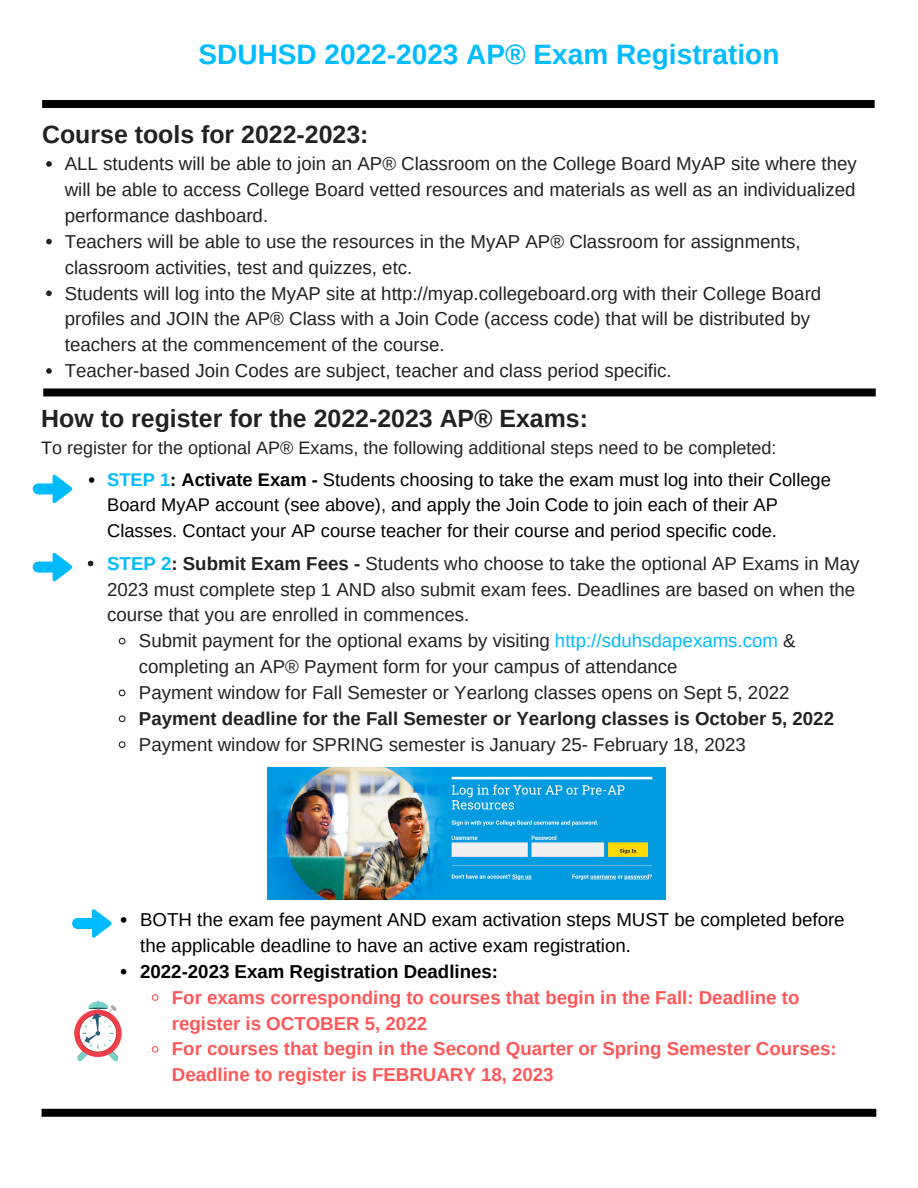
<style>
.page{position:relative;width:918px;height:1188px;background:#fff}
.page>*{position:absolute;margin:0;border:0;box-sizing:border-box;transform-origin:0 0}
.t1{font:700 28.05px "Arimo";color:#00bcff}
.t2{font:700 24.9px "Arimo";color:#222}
.t3{font:18.75px/25.8px "Arimo";color:#222}
.t4{font:700 18.75px/25.8px "Arimo";color:#ff5757}
.t5{font:18.75px/25.8px "Arimo";color:#000}
.t6{font:700 18.75px "Arimo";color:#222}
.t7{font:700 18.75px "Arimo";color:#000}
.t8{font:18.3px/25.3px "Arimo";color:#000}
.t9{font:18px "Arimo";color:#222}
.s1{font-weight:700;color:#00bcff}
.s2{font-weight:700}
.s3{color:#00bcff}
</style>
<div class="page">
<div style="left:42px;top:100px;width:833px;height:8px;background:#000"></div>
<svg style="left:46px;top:161px;width:6px;height:6px"></svg>
<svg style="left:46px;top:239px;width:6px;height:5px"></svg>
<svg style="left:46px;top:291px;width:6px;height:5px"></svg>
<svg style="left:46px;top:368px;width:6px;height:6px"></svg>
<svg style="left:43px;top:388px;width:833px;height:8px;background:#0f0f0f"></svg>
<svg style="left:88px;top:561px;width:5px;height:5px"></svg>
<svg style="left:118px;top:637px;width:8px;height:8px"></svg>
<svg style="left:118px;top:689px;width:8px;height:8px"></svg>
<svg style="left:118px;top:715px;width:8px;height:8px"></svg>
<svg style="left:118px;top:741px;width:8px;height:7px"></svg>
<svg style="left:42px;top:1109px;width:834px;height:8px;background:#070707"></svg>
<svg style="left:33px;top:474px;width:39px;height:30px"></svg>
<svg style="left:89px;top:477px;width:5px;height:6px"></svg>
<svg style="left:121px;top:917px;width:5px;height:6px"></svg>
<svg style="left:121px;top:969px;width:5px;height:5px"></svg>
<svg style="left:151px;top:994px;width:8px;height:7px"></svg>
<svg style="left:151px;top:1046px;width:8px;height:7px"></svg>
<img style="left:267px;top:767px;width:398px;height:133px">
<svg style="left:74px;top:1010px;width:48px;height:47px"></svg>
<svg style="left:77px;top:1001px;width:41px;height:61px"></svg>
<svg style="left:72px;top:909px;width:39px;height:29px"></svg>
<svg style="left:33px;top:552px;width:39px;height:30px"></svg>
<h1 class="t1" style="left:199px;top:38px;width:582px">SDUHSD 2022-2023 AP® Exam Registration</h1>
<h2 class="t2" style="left:42px;top:121px;width:328px">Course tools for 2022-2023:</h2>
<p class="t3" style="left:65px;top:151px;width:794px">ALL students will be able to join an AP® Classroom on the College Board MyAP site where they will be able to access College Board vetted resources and materials as well as an individualized performance dashboard.<br>Teachers will be able to use the resources in the MyAP AP® Classroom for assignments, classroom activities, test and quizzes, etc.<br>Students will log into the MyAP site at http://myap.collegeboard.org with their College Board profiles and JOIN the AP® Class with a Join Code (access code) that will be distributed by teachers at the commencement of the course.<br>Teacher-based Join Codes are subject, teacher and class period specific.</p>
<h2 class="t2" style="left:41px;top:404px;width:548px">How to register for the 2022-2023 AP® Exams:</h2>
<p class="t9" style="left:41px;top:437px;width:737px">To register for the optional AP® Exams, the following additional steps need to be completed:</p>
<p class="t8" style="left:107px;top:467px;width:725px"><span class="s1">STEP 1</span><span class="s2">: Activate Exam -</span> Students choosing to take the exam must log into their College<br>Board MyAP account (see above), and apply the Join Code to join each of their AP<br>Classes. Contact your AP course teacher for their course and period specific code.</p>
<p class="t3" style="left:107px;top:550px;width:754px"><span class="s1">STEP 2</span><span class="s2">: Submit Exam Fees -</span> Students who choose to take the optional AP Exams in May</p>
<p class="t3" style="left:107px;top:576px;width:750px">2023 must complete step 1 AND also submit exam fees. Deadlines are based on when the</p>
<p class="t3" style="left:107px;top:602px;width:364px">course that you are enrolled in commences.</p>
<p class="t3" style="left:139px;top:628px;width:658px">Submit payment for the optional exams by visiting <span class="s3">http://sduhsdapexams.com</span> &amp;</p>
<p class="t3" style="left:139px;top:654px;width:540px">completing an AP® Payment form for your campus of attendance</p>
<p class="t3" style="left:139px;top:680px;width:652px">Payment window for Fall Semester or Yearlong classes opens on Sept 5, 2022</p>
<p class="t6" style="left:139px;top:708px;width:697px">Payment deadline for the Fall Semester or Yearlong classes is October 5, 2022</p>
<p class="t3" style="left:139px;top:731px;width:608px">Payment window for SPRING semester is January 25- February 18, 2023</p>
<p class="t5" style="left:140px;top:907px;width:706px">BOTH the exam fee payment AND exam activation steps MUST be completed before the applicable deadline to have an active exam registration.</p>
<p class="t7" style="left:140px;top:961px;width:359px">2022-2023 Exam Registration Deadlines:</p>
<p class="t4" style="left:172px;top:984px;width:666px">For exams corresponding to courses that begin in the Fall: Deadline to register is OCTOBER 5, 2022<br>For courses that begin in the Second Quarter or Spring Semester Courses:<br>Deadline to register is FEBRUARY 18, 2023</p>
</div>
